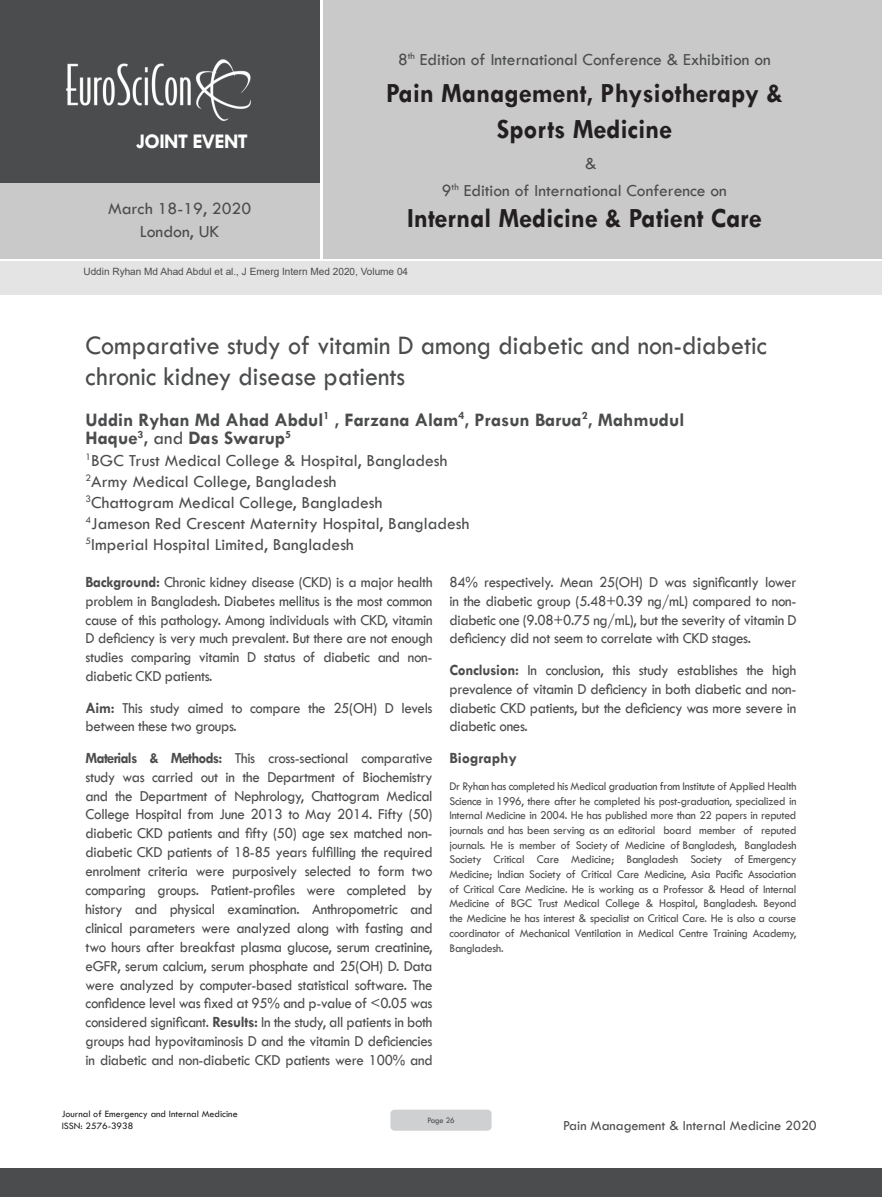
<style>
.page{position:relative;width:882px;height:1197px;background:#fff}
.page>*{position:absolute;margin:0;border:0;box-sizing:border-box;transform-origin:0 0}
.t1{font:700 28px/35.5px "Tw Cen";color:#231f20;text-align:center;scale:.95 1}
.t2{font:27.65px/30.8px "Tw Cen";color:#4b4c4d;scale:.94 1}
.t3{font:700 21px "Tw Cen";letter-spacing:-.03em;color:#fff}
.t4{font:700 19.25px/18.9px "Tw Cen";color:#4b4c4d}
.t5{font:17.5px/23.6px "Tw Cen";color:#4b4c4d;text-align:center}
.Abstract{font:15.75px/18.9px "Tw Cen";letter-spacing:-.02em;color:#4b4c4d;text-align:justify;scale:.95 1}
.Abstract-2{font:700 15.75px "Tw Cen";color:#4b4c4d}
.t6{font:14.35px "Tw Cen";color:#4b4c4d}
.Abstract-3{font:12.25px/14.7px "Tw Cen";letter-spacing:-.02em;color:#4b4c4d;text-align:justify;scale:.95 1}
.t7{font:9.97px "Arial";color:#4b4c4d}
.t8{font:9.97px "Tw Cen";color:#231f20}
.t9{font:8.58px "Tw Cen";letter-spacing:-.02em;color:#4b4c4d;scale:.95 1}
.s1{font-weight:400}
.s2{font-weight:700}
</style>
<div class="page">
<div style="left:0;top:0;width:319px;height:183px;background:#4b4c4d"></div>
<div style="left:0;top:183px;width:319px;height:76px;background:#c9c9c9"></div>
<div style="left:323px;top:0;width:559px;height:259px;background:#c9c9c9"></div>
<img style="left:66px;top:59px;width:185px;height:62px">
<div style="left:0;top:1168px;width:882px;height:29px;background:#4b4c4d"></div>
<div style="left:1px;top:261px;width:881px;height:33px;background:#e4e4e4"></div>
<div style="left:390px;top:1110px;width:102px;height:21px;background:#cfd0d2;border-radius:4px"></div>
<h3 class="t3" style="left:136px;top:128px;width:113px">JOINT EVENT</h3>
<p class="t5" style="left:108px;top:196px;width:145px">March 18-19, 2020<br>London, UK</p>
<p class="t5" style="left:398px;top:47px;width:374px">8<sup>th</sup> Edition of International Conference &amp; Exhibition on</p>
<h1 class="t1" style="left:386px;top:75px;width:419px">Pain Management, Physiotherapy &amp;<br>Sports Medicine</h1>
<p class="t5" style="left:585px;top:151px;width:13px">&amp;</p>
<p class="t5" style="left:442px;top:179px;width:286px">9<sup>th</sup> Edition of International Conference on</p>
<h1 class="t1" style="left:407px;top:200px;width:375px">Internal Medicine &amp; Patient Care</h1>
<p class="t7" style="left:83px;top:265px;width:326px">Uddin Ryhan Md Ahad Abdul et al., J Emerg Intern Med 2020, Volume 04</p>
<p class="t2" style="left:86px;top:330px;width:726px">Comparative study of vitamin D among diabetic and non-diabetic chronic kidney disease patients</p>
<p class="t4" style="left:86px;top:410px;width:600px">Uddin Ryhan Md Ahad Abdul<sup>1</sup> , Farzana Alam<sup>4</sup>, Prasun Barua<sup>2</sup>, Mahmudul<br>Haque<sup>3</sup>, <span class="s1">and</span> Das Swarup<sup>5</sup></p>
<p class="t5" style="left:86px;top:448px;width:363px"><sup>1</sup>BGC Trust Medical College &amp; Hospital, Bangladesh</p>
<p class="t5" style="left:86px;top:469px;width:252px"><sup>2</sup>Army Medical College, Bangladesh</p>
<p class="t5" style="left:86px;top:490px;width:298px"><sup>3</sup>Chattogram Medical College, Bangladesh</p>
<p class="t5" style="left:86px;top:511px;width:385px"><sup>4</sup>Jameson Red Crescent Maternity Hospital, Bangladesh</p>
<p class="t5" style="left:86px;top:533px;width:270px"><sup>5</sup>Imperial Hospital Limited, Bangladesh</p>
<p class="Abstract" style="left:86px;top:572px;width:367px"><span class="s2">Background:</span> Chronic kidney disease (CKD) is a major health problem in Bangladesh. Diabetes mellitus is the most common cause of this pathology. Among individuals with CKD, vitamin D deficiency is very much prevalent. But there are not enough studies comparing vitamin D status of diabetic and non&shy;diabetic CKD patients.</p>
<p class="Abstract" style="left:86px;top:698px;width:367px"><span class="s2">Aim:</span> This study aimed to compare the 25(OH) D levels between these two groups.</p>
<p class="Abstract" style="left:86px;top:748px;width:367px"><span class="s2">Materials &amp; Methods:</span> This cross-sectional comparative study was carried out in the Department of Biochemistry and the Department of Nephrology, Chattogram Medical College Hospital from June 2013 to May 2014. Fifty (50) diabetic CKD patients and fifty (50) age sex matched non&shy;diabetic CKD patients of 18-85 years fulfilling the required enrolment criteria were purposively selected to form two comparing groups. Patient-profiles were completed by history and physical examination. Anthropometric and clinical parameters were analyzed along with fasting and two hours after breakfast plasma glucose, serum creatinine, eGFR, serum calcium, serum phosphate and 25(OH) D. Data were analyzed by computer-based statistical software. The confidence level was fixed at 95% and p-value of &lt;0.05 was considered significant. <span class="s2">Results:</span> In the study, all patients in both groups had hypovitaminosis D and the vitamin D deficiencies in diabetic and non-diabetic CKD patients were 100% and</p>
<p class="Abstract" style="left:449px;top:572px;width:367px">84% respectively. Mean 25(OH) D was significantly lower in the diabetic group (5.48+0.39 ng/mL) compared to non&shy;diabetic one (9.08+0.75 ng/mL), but the severity of vitamin D deficiency did not seem to correlate with CKD stages.</p>
<p class="Abstract" style="left:449px;top:660px;width:367px"><span class="s2">Conclusion:</span> In conclusion, this study establishes the high prevalence of vitamin D deficiency in both diabetic and non&shy;diabetic CKD patients, but the deficiency was more severe in diabetic ones.</p>
<p class="Abstract-2" style="left:449px;top:748px;width:69px">Biography</p>
<p class="Abstract-3" style="left:449px;top:779px;width:367px">Dr Ryhan has completed his Medical graduation from Institute of Applied Health Science in 1996, there after he completed his post-graduation, specialized in Internal Medicine in 2004. He has published more than 22 papers in reputed journals and has been serving as an editorial board member of reputed journals. He is member of Society of Medicine of Bangladesh, Bangladesh Society Critical Care Medicine; Bangladesh Society of Emergency Medicine; Indian Society of Critical Care Medicine, Asia Pacific Association of Critical Care Medicine. He is working as a Professor &amp; Head of Internal Medicine of BGC Trust Medical College &amp; Hospital, Bangladesh. Beyond the Medicine he has interest &amp; specialist on Critical Care. He is also a course coordinator of Mechanical Ventilation in Medical Centre Training Academy, Bangladesh.</p>
<p class="t8" style="left:62px;top:1108px;width:178px">Journal of Emergency and Internal Medicine</p>
<p class="t8" style="left:62px;top:1120px;width:73px">ISSN: 2576-3938</p>
<p class="t9" style="left:427px;top:1115px;width:30px">Page 26</p>
<p class="t6" style="left:563px;top:1117px;width:255px">Pain Management &amp; Internal Medicine 2020</p>
</div>
